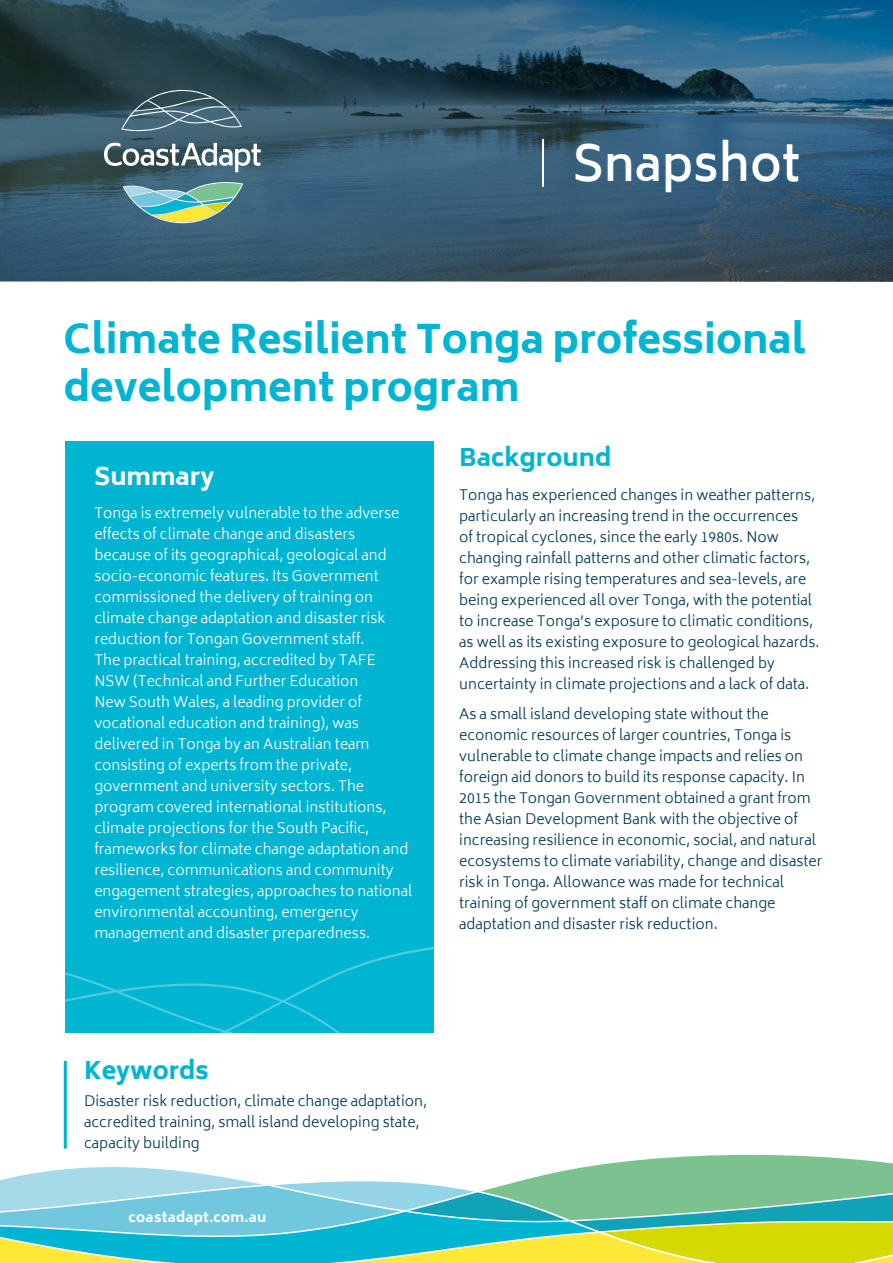
<style>
.page{position:relative;width:893px;height:1263px;background:#fff}
.page>*{position:absolute;margin:0;border:0;box-sizing:border-box;transform-origin:0 0}
.t1{font:600 48px "Biryani";color:#fff}
.t2{font:800 39px/48px "Biryani";color:#00b5d2}
.t3{font:800 24px "Biryani";color:#00b5d2}
.t4{font:800 24px "Biryani";color:#fff}
.t5{font:300 14.25px/21px "Biryani";color:#003a57}
.t6{font:300 14.25px/21px "Biryani";color:#fff}
.t7{font:800 13.5px "Biryani";letter-spacing:.02em;color:#fff}
</style>
<div class="page">
<svg style="left:0;top:1154px;width:893px;height:109px"></svg>
<div style="left:65px;top:441px;width:369px;height:592px;background:#00b5d2"></div>
<svg style="left:65px;top:947px;width:369px;height:86px"></svg>
<hr style="left:64px;top:1061px;width:3px;height:87px;background:#00b5d2">
<svg style="left:0;top:0;width:893px;height:281px;background:#31576d"></svg>
<hr style="left:543px;top:139px;width:1px;height:48px;background:#fff">
<svg style="left:123px;top:182px;width:120px;height:41px;background:#75a99a"></svg>
<svg style="left:121px;top:90px;width:121px;height:41px;background:#4f6b77"></svg>
<svg style="left:104px;top:143px;width:157px;height:29px"></svg>
<h1 class="t1" style="left:573px;top:136px;width:229px">Snapshot</h1>
<h2 class="t2" style="left:64px;top:315px;width:744px">Climate Resilient Tonga professional development program</h2>
<h3 class="t3" style="left:459px;top:444px;width:154px">Background</h3>
<p class="t5" style="left:459px;top:485px;width:362px">Tonga has experienced changes in weather patterns, particularly an increasing trend in the occurrences<br>of tropical cyclones, since the early 1980s. Now changing rainfall patterns and other climatic factors, for example rising temperatures and sea-levels, are being experienced all over Tonga, with the potential to increase Tonga’s exposure to climatic conditions, as well as its existing exposure to geological hazards.<br>Addressing this increased risk is challenged by uncertainty in climate projections and a lack of data.</p>
<p class="t5" style="left:459px;top:703px;width:365px">As a small island developing state without the economic resources of larger countries, Tonga is vulnerable to climate change impacts and relies on foreign aid donors to build its response capacity. In 2015 the Tongan Government obtained a grant from the Asian Development Bank with the objective of increasing resilience in economic, social, and natural ecosystems to climate variability, change and disaster risk in Tonga. Allowance was made for technical training of government staff on climate change adaptation and disaster risk reduction.</p>
<h3 class="t4" style="left:94px;top:463px;width:122px">Summary</h3>
<p class="t6" style="left:94px;top:503px;width:320px">Tonga is extremely vulnerable to the adverse effects of climate change and disasters because of its geographical, geological and socio-economic features. Its Government commissioned the delivery of training on climate change adaptation and disaster risk reduction for Tongan Government staff.<br>The practical training, accredited by TAFE NSW (Technical and Further Education<br>New South Wales, a leading provider of vocational education and training), was delivered in Tonga by an Australian team consisting of experts from the private, government and university sectors. The program covered international institutions, climate projections for the South Pacific, frameworks for climate change adaptation and resilience, communications and community engagement strategies, approaches to national environmental accounting, emergency management and disaster preparedness.</p>
<h3 class="t3" style="left:84px;top:1056px;width:126px">Keywords</h3>
<p class="t5" style="left:84px;top:1091px;width:344px">Disaster risk reduction, climate change adaptation, accredited training, small island developing state, capacity building</p>
<p class="t7" style="left:129px;top:1209px;width:139px">coastadapt.com.au</p>
</div>
